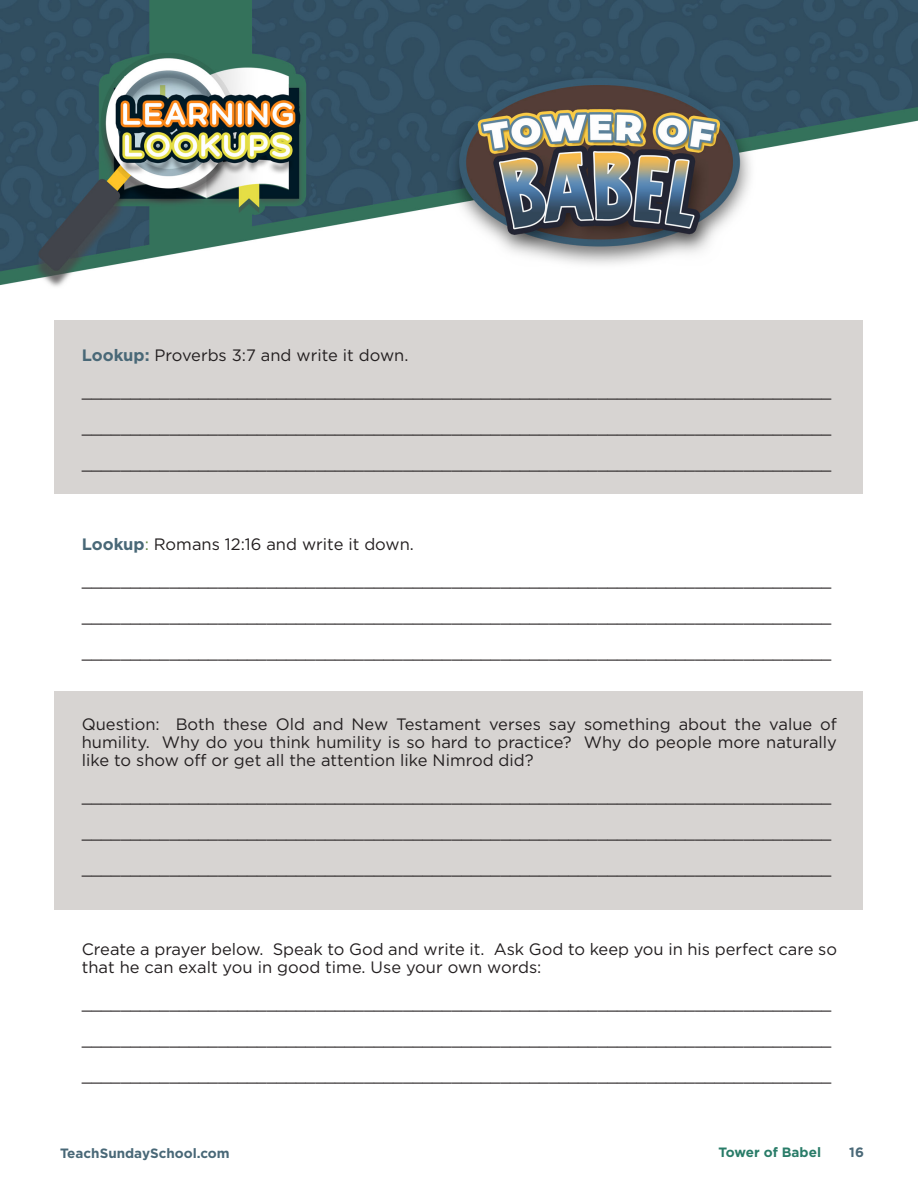
<style>
.page{position:relative;width:918px;height:1188px;background:#fff}
.page>*{position:absolute;margin:0;border:0;box-sizing:border-box;transform-origin:0 0}
.t1{font:16.5px/18px "Gotham";color:#231f20;text-align:justify}
.t2{font:700 13.5px "Gotham";color:#496877}
.t3{font:700 13.5px "Gotham";color:#297c68}
.s1{font-weight:700;color:#496877}
.s2{color:#638945}
</style>
<div class="page">
<div style="left:54px;top:692px;width:808px;height:218px;background:#d7d4d2"></div>
<div style="left:55px;top:320px;width:808px;height:174px;background:#d7d4d2"></div>
<img style="left:0;top:0;width:918px;height:287px">
<p class="t1" style="left:82px;top:346px;width:328px"><span class="s1">Lookup:</span> Proverbs 3:7 and write it down.</p>
<p class="t1" style="left:82px;top:382px;width:751px">_____________________________________________________________________________</p>
<p class="t1" style="left:82px;top:418px;width:751px">_____________________________________________________________________________</p>
<p class="t1" style="left:82px;top:454px;width:751px">_____________________________________________________________________________</p>
<p class="t1" style="left:82px;top:535px;width:334px"><span class="s1">Lookup</span><span class="s2">:</span> Romans 12:16 and write it down.</p>
<p class="t1" style="left:82px;top:571px;width:751px">_____________________________________________________________________________</p>
<p class="t1" style="left:82px;top:607px;width:751px">_____________________________________________________________________________</p>
<p class="t1" style="left:82px;top:643px;width:751px">_____________________________________________________________________________</p>
<p class="t1" style="left:82px;top:715px;width:757px">Question: Both these Old and New Testament verses say something about the value of humility. Why do you think humility is so hard to practice? Why do people more naturally like to show off or get all the attention like Nimrod did?</p>
<p class="t1" style="left:82px;top:787px;width:751px">_____________________________________________________________________________</p>
<p class="t1" style="left:82px;top:823px;width:751px">_____________________________________________________________________________</p>
<p class="t1" style="left:82px;top:859px;width:751px">_____________________________________________________________________________</p>
<p class="t1" style="left:82px;top:940px;width:757px">Create a prayer below. Speak to God and write it. Ask God to keep you in his perfect care so that he can exalt you in good time. Use your own words:</p>
<p class="t1" style="left:82px;top:994px;width:751px">_____________________________________________________________________________</p>
<p class="t1" style="left:82px;top:1030px;width:751px">_____________________________________________________________________________</p>
<p class="t1" style="left:82px;top:1066px;width:751px">_____________________________________________________________________________</p>
<p class="t2" style="left:60px;top:1145px;width:171px">TeachSundaySchool.com</p>
<p class="t3" style="left:718px;top:1143px;width:104px">Tower of Babel</p>
<p class="t2" style="left:849px;top:1143px;width:16px">16</p>
</div>
